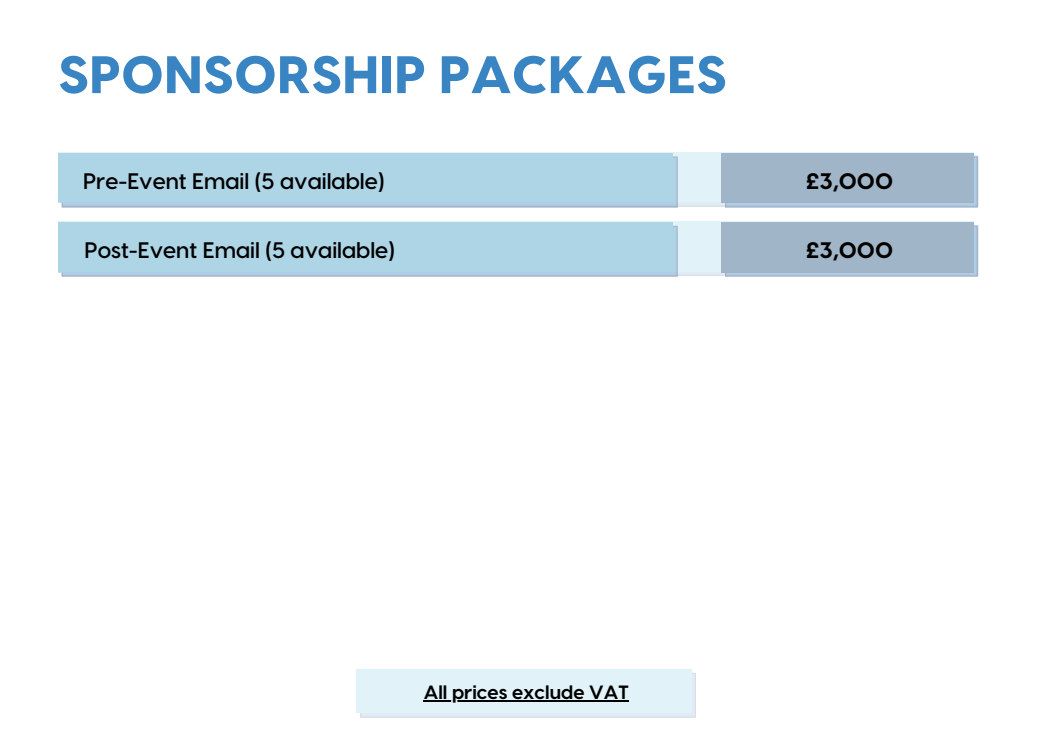
<style>
.page{position:relative;width:1053px;height:745px;background:#fff}
.page>*{position:absolute;margin:0;border:0;box-sizing:border-box;transform-origin:0 0}
.t1{font:800 52.6px "Visby CF";color:#3984c2}
.t2{font:600 22.4px "Visby CF";color:#000}
.t3{font:800 22.4px "Visby CF";color:#000}
.t4{font:700 19.2px "Visby CF";color:#000}
</style>
<div class="page">
<div style="left:58px;top:221px;width:915px;height:50px;background:#e1f3f8"></div>
<svg style="left:62px;top:225px;width:615px;height:52px;fill:#aecbe3"></svg>
<div style="left:58px;top:222px;width:615px;height:50px;background:#add5e6"></div>
<svg style="left:725px;top:225px;width:252px;height:52px"></svg>
<div style="left:721px;top:222px;width:251px;height:50px;background:#a1b5c8"></div>
<div style="left:58px;top:152px;width:915px;height:50px;background:#e1f3f8"></div>
<svg style="left:62px;top:156px;width:615px;height:51px"></svg>
<div style="left:58px;top:153px;width:615px;height:50px;background:#add5e6"></div>
<svg style="left:725px;top:156px;width:252px;height:51px"></svg>
<div style="left:721px;top:153px;width:251px;height:50px;background:#a1b5c8"></div>
<svg style="left:360px;top:672px;width:336px;height:45px"></svg>
<div style="left:357px;top:668px;width:334px;height:44px;background:#e1f3f8"></div>
<hr style="left:424px;top:699px;width:205px;height:2px;background:#000">
<h1 class="t1" style="left:58px;top:40px;width:670px">SPONSORSHIP PACKAGES</h1>
<p class="t2" style="left:83px;top:166px;width:303px">Pre-Event Email (5 available)</p>
<p class="t3" style="left:806px;top:166px;width:89px">£3,000</p>
<p class="t2" style="left:85px;top:235px;width:312px">Post-Event Email (5 available)</p>
<p class="t3" style="left:806px;top:235px;width:89px">£3,000</p>
<p class="t4" style="left:424px;top:679px;width:207px">All prices exclude VAT</p>
</div>
